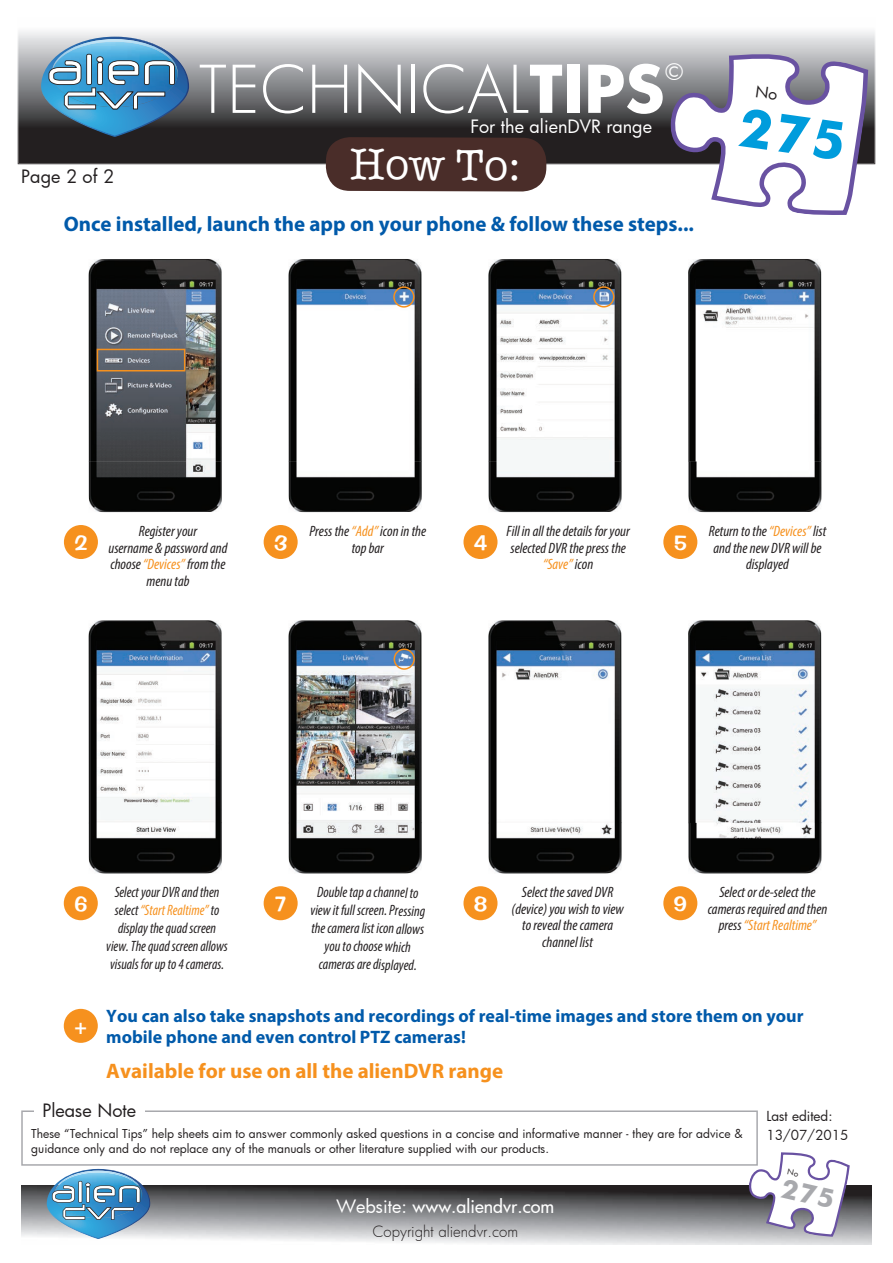
<style>
.page{position:relative;width:893px;height:1263px;background:#fff}
.page>*{position:absolute;margin:0;border:0;box-sizing:border-box;transform-origin:0 0}
.t1{font:300 63.9px "Futura";color:#fff}
.t2{font:44.4px "American Typewriter";color:#fff}
.t3{font:22.05px "Futura";color:#fff}
.t4{font:700 21px "Myriad Pro";color:#015aaa}
.t5{font:700 21px "Myriad Pro";color:#f6911e}
.t6{font:21px "Impress BT";color:#fff}
.t7{font:700 21px "Myriad Pro";color:#fff}
.t8{font:700 18px/21px "Myriad Pro";color:#015aaa}
.t9{font:500 18px "Futura";color:#fff}
.t10{font:18px "Futura";color:#fff}
.t11{font:18px "Futura";color:#231f20}
.t12{font:italic condensed 15px/16.5px "Myriad Pro";color:#231f20;text-align:center}
.t13{font:italic condensed 15px/18px "Myriad Pro";color:#231f20;text-align:center;scale:.94 1}
.t14{font:italic condensed 15px/18px "Myriad Pro";color:#231f20;text-align:center;scale:.96 1}
.t15{font:300 15px "Futura";color:#231f20}
.t16{font:13.5px/19.5px "Futura";color:#231f20}
.t17{font:12px/14.4px "Futura";color:#231f20}
.s1{font-weight:700}
.s2{color:#f6911e}
.s3{font-weight:400}
</style>
<div class="page">
<div style="left:21px;top:1110px;width:737px;height:56px;border:2px solid #a8a9ad"></div>
<div style="left:34px;top:1103px;width:111px;height:14px;background:#fff"></div>
<img style="left:18px;top:31px;width:856px;height:132px">
<svg style="left:41px;top:37px;width:148px;height:100px;background:#5d8faf"></svg>
<img style="left:21px;top:1186px;width:851px;height:58px">
<img style="left:47px;top:1169px;width:103px;height:70px">
<img style="left:89px;top:259px;width:133px;height:253px">
<img style="left:89px;top:620px;width:133px;height:253px">
<img style="left:288px;top:259px;width:134px;height:253px">
<img style="left:288px;top:620px;width:134px;height:253px">
<img style="left:488px;top:259px;width:133px;height:253px">
<img style="left:488px;top:620px;width:133px;height:253px">
<img style="left:688px;top:259px;width:133px;height:253px">
<img style="left:688px;top:620px;width:133px;height:253px">
<div style="left:64px;top:525px;width:34px;height:34px;background:#f6911e;border-radius:50%"></div>
<div style="left:64px;top:886px;width:34px;height:34px;background:#f6911e;border-radius:50%"></div>
<div style="left:64px;top:1009px;width:34px;height:34px;background:#f6911e;border-radius:50%"></div>
<div style="left:264px;top:886px;width:34px;height:34px;background:#f6911e;border-radius:50%"></div>
<div style="left:463px;top:886px;width:34px;height:34px;background:#f6911e;border-radius:50%"></div>
<div style="left:663px;top:886px;width:34px;height:34px;background:#f6911e;border-radius:50%"></div>
<div style="left:264px;top:525px;width:34px;height:34px;background:#f6911e;border-radius:50%"></div>
<div style="left:463px;top:525px;width:34px;height:34px;background:#f6911e;border-radius:50%"></div>
<div style="left:663px;top:525px;width:34px;height:34px;background:#f6911e;border-radius:50%"></div>
<svg style="left:326px;top:137px;width:220px;height:55px;background:#4e332f"></svg>
<div style="left:393px;top:286px;width:21px;height:22px;border:2px solid #f6911e;border-radius:50%"></div>
<div style="left:394px;top:648px;width:21px;height:22px;border:2px solid #f6911e;border-radius:50%"></div>
<div style="left:593px;top:286px;width:21px;height:22px;border:2px solid #f6911e;border-radius:50%"></div>
<div style="left:97px;top:349px;width:88px;height:22px;border:2px solid #f6911e"></div>
<svg style="left:668px;top:40px;width:203px;height:175px"></svg>
<svg style="left:747px;top:1142px;width:104px;height:96px"></svg>
<p class="t11" style="left:21px;top:165px;width:95px">Page 2 of 2</p>
<h1 class="t1" style="left:198px;top:46px;width:468px">TECHNICAL<span class="s1">TIPS</span></h1>
<h3 class="t3" style="left:665px;top:57px;width:19px">©</h3>
<p class="t10" style="left:471px;top:114px;width:183px">For the alienDVR range</p>
<h2 class="t2" style="left:350px;top:131px;width:172px">How To:</h2>
<h3 class="t4" style="left:64px;top:210px;width:632px">Once installed, launch the app on your phone &amp; follow these steps...</h3>
<h3 class="t6" style="left:75px;top:530px;width:14px">2</h3>
<p class="t12" style="left:108px;top:523px;width:120px">Register your<br>username &amp; password and choose <span class="s2">“Devices”</span> from the menu tab</p>
<p class="t12" style="left:309px;top:523px;width:118px">Press the <span class="s2">“Add”</span> icon in the top bar</p>
<p class="t12" style="left:507px;top:523px;width:125px">Fill in all the details for your selected DVR the press the <span class="s2">“Save”</span> icon</p>
<p class="t12" style="left:709px;top:523px;width:119px">Return to the <span class="s2">“Devices”</span> list and the new DVR will be displayed</p>
<h3 class="t6" style="left:274px;top:530px;width:15px">3</h3>
<h3 class="t6" style="left:474px;top:530px;width:14px">4</h3>
<h3 class="t6" style="left:674px;top:530px;width:14px">5</h3>
<h3 class="t6" style="left:74px;top:891px;width:14px">6</h3>
<h3 class="t7" style="left:75px;top:1013px;width:14px">+</h3>
<p class="t13" style="left:106px;top:883px;width:131px">Select your DVR and then select <span class="s2">“Start Realtime”</span> to display the quad screen view. The quad screen allows visuals for up to 4 cameras.</p>
<p class="t14" style="left:310px;top:883px;width:121px">Double tap a channel to view it full screen. Pressing the camera list icon allows you to choose which cameras are displayed.</p>
<p class="t12" style="left:512px;top:884px;width:114px">Select the saved DVR (device) you wish to view to reveal the camera channel list</p>
<p class="t12" style="left:708px;top:884px;width:121px">Select or de-select the cameras required and then press <span class="s2">“Start Realtime”</span></p>
<p class="t8" style="left:106px;top:1005px;width:699px">You can also take snapshots and recordings of real-time images and store them on your mobile phone and even control PTZ cameras!</p>
<h3 class="t5" style="left:106px;top:1057px;width:398px">Available for use on all the alienDVR range</h3>
<h3 class="t6" style="left:276px;top:891px;width:12px">7</h3>
<h3 class="t6" style="left:474px;top:891px;width:15px">8</h3>
<h3 class="t6" style="left:674px;top:891px;width:15px">9</h3>
<p class="t11" style="left:42px;top:1098px;width:95px">Please Note</p>
<p class="t17" style="left:31px;top:1126px;width:713px">These “Technical Tips” help sheets aim to answer commonly asked questions in a concise and informative manner - they are for advice &amp; guidance only and do not replace any of the manuals or other literature supplied with our products.</p>
<p class="t9" style="left:336px;top:1194px;width:219px"><span class="s3">Website:</span> www.aliendvr.com</p>
<p class="t15" style="left:372px;top:1222px;width:147px">Copyright aliendvr.com</p>
<p class="t16" style="left:766px;top:1106px;width:83px">Last edited:<br>13/07/2015</p>
</div>
